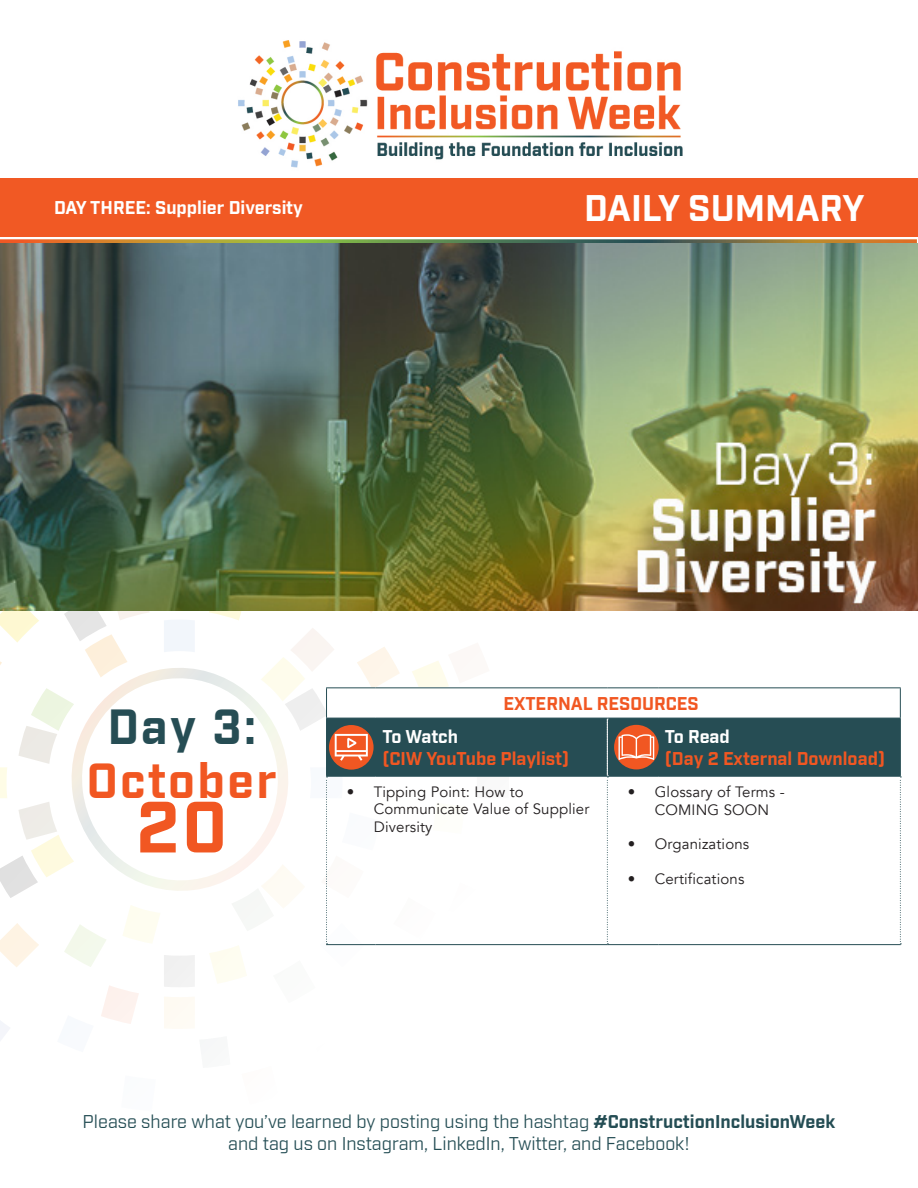
<style>
.page{position:relative;width:918px;height:1188px;background:#fff}
.page>*{position:absolute;margin:0;border:0;box-sizing:border-box;transform-origin:0 0}
.t1{font:700 70.5px "Industry";color:#f15722}
.t2{font:700 48px "Industry";letter-spacing:.05em;color:#f15722}
.t3{font:700 48px "Industry";color:#264d54}
.t4{font:700 36px "Industry";color:#fff}
.t5{font:18px "Industry";color:#244d54}
.t6{font:700 18px "Industry";color:#f15722}
.t7{font:700 18px "Industry";color:#fff}
.t8{font:15px/17.2px "Avenir";letter-spacing:.01em;color:#231f20}
.s1{font-weight:700}
</style>
<div class="page">
<svg style="left:0;top:1021px;width:10px;height:20px"></svg>
<svg style="left:0;top:923px;width:39px;height:44px"></svg>
<svg style="left:101px;top:986px;width:38px;height:38px"></svg>
<svg style="left:164px;top:997px;width:30px;height:31px"></svg>
<svg style="left:64px;top:925px;width:42px;height:42px"></svg>
<svg style="left:209px;top:611px;width:32px;height:9px"></svg>
<svg style="left:164px;top:955px;width:31px;height:32px"></svg>
<svg style="left:123px;top:905px;width:37px;height:38px"></svg>
<svg style="left:164px;top:620px;width:31px;height:32px"></svg>
<svg style="left:0;top:611px;width:149px;height:287px"></svg>
<svg style="left:59px;top:655px;width:150px;height:243px"></svg>
<img style="left:0;top:243px;width:918px;height:368px">
<div style="left:0;top:179px;width:918px;height:58px;background:#f15924"></div>
<img style="left:238px;top:40px;width:445px;height:128px">
<svg style="left:0;top:240px;width:917px;height:5px;background:#7b7b51"></svg>
<svg style="left:209px;top:628px;width:692px;height:355px"></svg>
<p class="t7" style="left:54px;top:196px;width:251px">DAY THREE: Supplier Diversity</p>
<p class="t4" style="left:584px;top:186px;width:282px">DAILY SUMMARY</p>
<p class="t3" style="left:107px;top:698px;width:150px">Day 3:</p>
<p class="t2" style="left:87px;top:752px;width:191px">October</p>
<p class="t1" style="left:136px;top:784px;width:92px">20</p>
<p class="t6" style="left:503px;top:692px;width:197px">EXTERNAL RESOURCES</p>
<p class="t7" style="left:382px;top:726px;width:77px">To Watch</p>
<p class="t6" style="left:382px;top:747px;width:188px">(CIW YouTube Playlist)</p>
<p class="t7" style="left:665px;top:726px;width:66px">To Read</p>
<p class="t6" style="left:665px;top:747px;width:222px">(Day 2 External Download)</p>
<p class="t8" style="left:374px;top:784px;width:217px;text-indent:-27px">• Tipping Point: How to<br>Communicate Value of Supplier<br>Diversity</p>
<p class="t8" style="left:655px;top:783px;width:131px;line-height:18px;text-indent:-27px">• Glossary of Terms -<br>COMING SOON</p>
<p class="t8" style="left:628px;top:836px;width:123px">• Organizations</p>
<p class="t8" style="left:628px;top:870px;width:118px">• Certifications</p>
<p class="t5" style="left:83px;top:1111px;width:754px">Please share what you’ve learned by posting using the hashtag <span class="s1">#ConstructionInclusionWeek</span></p>
<p class="t5" style="left:228px;top:1132px;width:463px">and tag us on Instagram, LinkedIn, Twitter, and Facebook!</p>
</div>
